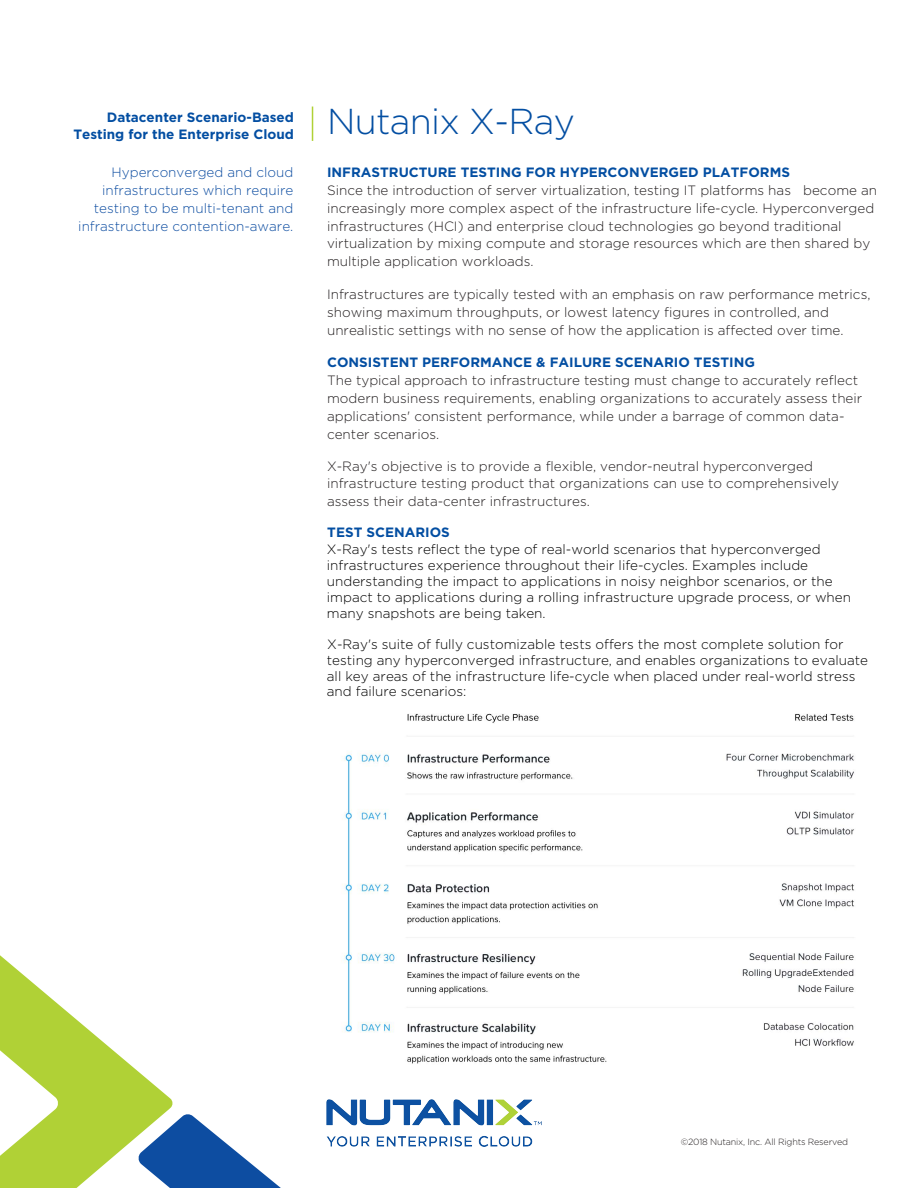
<style>
.page{position:relative;width:918px;height:1188px;background:#fff}
.page>*{position:absolute;margin:0;border:0;box-sizing:border-box;transform-origin:0 0}
.t1{font:300 36px "Gotham";letter-spacing:-.02em;color:#034ea2}
.t2{font:300 13.5px/17.7px "Gotham";color:#231f20}
.t3{font:300 13.5px/16px "Gotham";color:#000}
.WhiteText{font:700 13.5px/17.2px "Gotham";color:#034ea2;text-align:right}
.WhiteText-2{font:300 13.5px/18px "Gotham";color:#0d4da1;text-align:right}
.t4{font:300 9px "Gotham";letter-spacing:-.02em;color:#231f20}
</style>
<div class="page">
<img style="left:342px;top:713px;width:512px;height:351px">
<svg style="left:0;top:955px;width:281px;height:233px"></svg>
<hr style="left:312px;top:107px;width:1px;height:34px;background:#b0d136">
<img style="left:327px;top:1099px;width:215px;height:48px">
<p class="WhiteText" style="left:73px;top:108px;width:222px">Datacenter Scenario-Based<br>Testing for the Enterprise Cloud</p>
<p class="WhiteText-2" style="left:78px;top:163px;width:217px">Hyperconverged and cloud infrastructures which require testing to be multi-tenant and infrastructure contention-aware.</p>
<h1 class="t1" style="left:327px;top:99px;width:249px">Nutanix X-Ray</h1>
<p class="WhiteText" style="left:327px;top:163px;width:465px">INFRASTRUCTURE TESTING FOR HYPERCONVERGED PLATFORMS</p>
<p class="t2" style="left:327px;top:181px;width:552px">Since the introduction of server virtualization, testing IT platforms has become an increasingly more complex aspect of the infrastructure life-cycle. Hyperconverged infrastructures (HCI) and enterprise cloud technologies go beyond traditional virtualization by mixing compute and storage resources which are then shared by multiple application workloads.</p>
<p class="t2" style="left:327px;top:285px;width:545px">Infrastructures are typically tested with an emphasis on raw performance metrics, showing maximum throughputs, or lowest latency figures in controlled, and unrealistic settings with no sense of how the application is affected over time.</p>
<p class="WhiteText" style="left:327px;top:353px;width:429px">CONSISTENT PERFORMANCE &amp; FAILURE SCENARIO TESTING</p>
<p class="t2" style="left:327px;top:371px;width:537px">The typical approach to infrastructure testing must change to accurately reflect modern business requirements, enabling organizations to accurately assess their applications' consistent performance, while under a barrage of common data&shy;center scenarios.</p>
<p class="t2" style="left:327px;top:457px;width:514px">X-Ray's objective is to provide a flexible, vendor-neutral hyperconverged infrastructure testing product that organizations can use to comprehensively assess their data-center infrastructures.</p>
<p class="WhiteText" style="left:327px;top:524px;width:124px">TEST SCENARIOS</p>
<p class="t3" style="left:327px;top:541px;width:526px">X-Ray's tests reflect the type of real-world scenarios that hyperconverged infrastructures experience throughout their life-cycles. Examples include understanding the impact to applications in noisy neighbor scenarios, or the impact to applications during a rolling infrastructure upgrade process, or when many snapshots are being taken.</p>
<p class="t3" style="left:327px;top:636px;width:543px">X-Ray's suite of fully customizable tests offers the most complete solution for testing any hyperconverged infrastructure, and enables organizations to evaluate all key areas of the infrastructure life-cycle when placed under real-world stress and failure scenarios:</p>
<p class="t4" style="left:681px;top:1137px;width:169px">©2018 Nutanix, Inc. All Rights Reserved</p>
</div>
